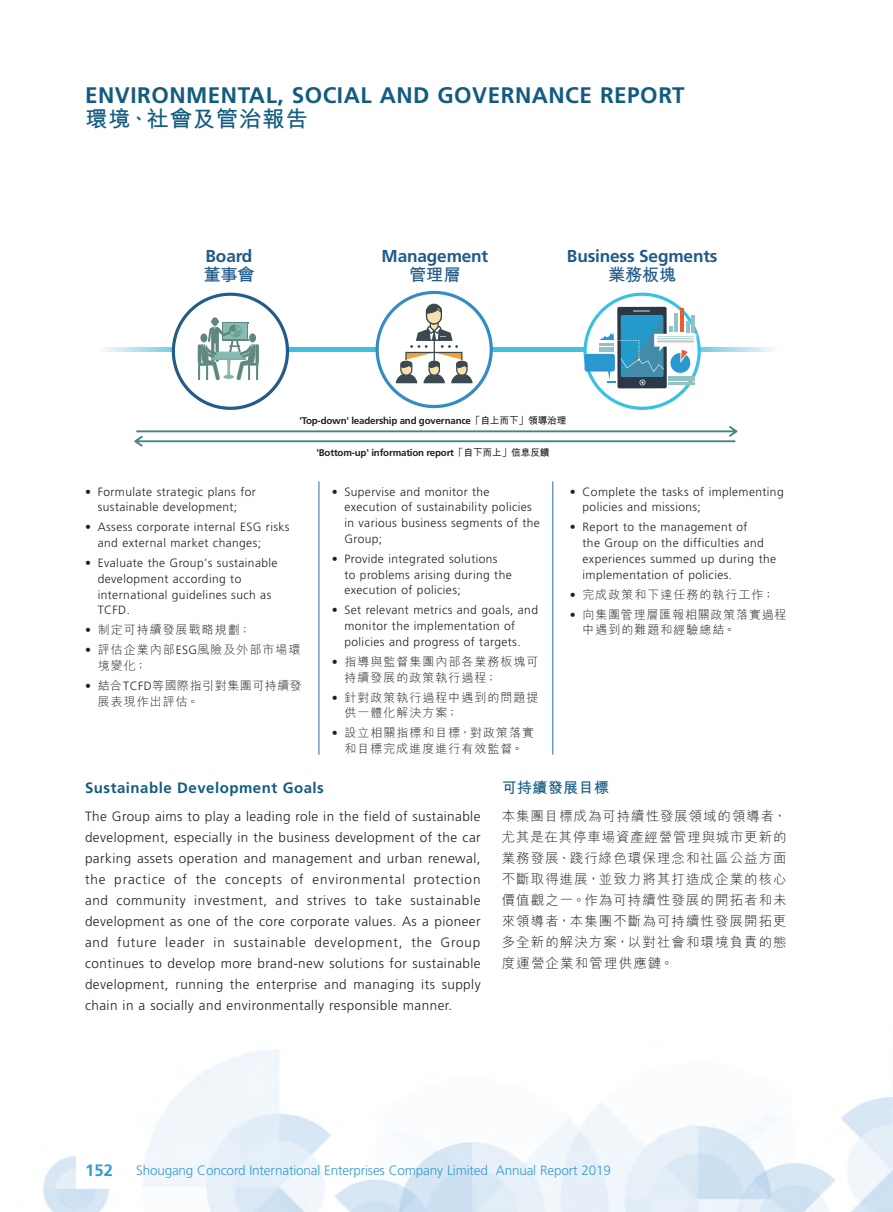
<style>
.page{position:relative;width:893px;height:1212px;background:#fff}
.page>*{position:absolute;margin:0;border:0;box-sizing:border-box;transform-origin:0 0}
.t1{font:700 22.5px "Frutiger LT Std";letter-spacing:.025em;color:#135c80}
.t2{font:700 22.5px "M Hei HK";letter-spacing:.03em;color:#135c80}
.t3{font:700 17.25px/19.5px "Frutiger LT Std";letter-spacing:-.01em;color:#215a89;text-align:center}
.t4{font:700 16.5px "Frutiger LT Std";color:#349bd3}
.Heading_2{font:700 15px "Frutiger LT Std";letter-spacing:.035em;color:#135c80}
.C_Heading_2{font:700 15px "M Hei HK";letter-spacing:.03em;color:#135c80}
.Body_Text{font:300 13.5px/21px "Frutiger LT Std";letter-spacing:.035em;color:#231f20;text-align:justify}
.C_Body_Text{font:300 13.5px/21px "M Hei HK";letter-spacing:.075em;color:#231f20;text-align:justify}
.t5{font:300 13.5px "Frutiger LT Std";letter-spacing:-.01em;color:#349bd3}
.Body_Text-2{font:300 12px/15.8px "Frutiger LT Std";letter-spacing:.035em;color:#231f20}
.Body_Text-3{font:300 12px/15.8px "M Hei HK";letter-spacing:.085em;color:#231f20}
.Body_Text-4{font:300 12px/15.8px "M Hei HK";letter-spacing:.065em;color:#231f20}
.Body_Text-5{font:300 12px/15.8px "M Hei HK";letter-spacing:.045em;color:#231f20}
.t6{font:700 9.75px "Frutiger LT Std";letter-spacing:-.02em;color:#231f20}
.s1{font-family:"M Hei HK"}
.s2{font-family:"Frutiger LT Std"}
</style>
<div class="page">
<img style="left:43px;top:290px;width:850px;height:922px">
<svg style="left:95px;top:348px;width:682px;height:3px"></svg>
<svg style="left:172px;top:293px;width:117px;height:117px"></svg>
<svg style="left:376px;top:291px;width:117px;height:117px"></svg>
<svg style="left:583px;top:293px;width:118px;height:117px"></svg>
<svg style="left:134px;top:426px;width:603px;height:21px"></svg>
<hr style="left:319px;top:481px;width:1px;height:274px;background:#226db6">
<hr style="left:553px;top:481px;width:1px;height:274px;background:#226db6">
<h1 class="t1" style="left:85px;top:82px;width:601px">ENVIRONMENTAL, SOCIAL AND GOVERNANCE REPORT</h1>
<h1 class="t2" style="left:85px;top:103px;width:224px">環境、社會及管治報告</h1>
<p class="t3" style="left:203px;top:246px;width:53px;text-align:left">Board<span class="s1">董事會</span></p>
<p class="t3" style="left:382px;top:246px;width:108px">Management<span class="s1">管理層</span></p>
<p class="t3" style="left:567px;top:246px;width:152px">Business Segments<span class="s1">業務板塊</span></p>
<p class="t6" style="left:299px;top:415px;width:269px">'Top-down' leadership and governance<span class="s1">「自上而下」領導治理</span></p>
<p class="t6" style="left:316px;top:447px;width:235px">'Bottom-up' information report<span class="s1">「自下而上」信息反饋</span></p>
<p class="Body_Text-2" style="left:85px;top:484px;width:172px;text-align:center">• Formulate strategic plans for sustainable development;</p>
<p class="Body_Text-2" style="left:98px;top:519px;width:193px;text-indent:-13px">• Assess corporate internal ESG risks and external market changes;</p>
<p class="Body_Text-2" style="left:98px;top:555px;width:181px;text-indent:-13px">• Evaluate the Group’s sustainable development according to international guidelines such as<br>TCFD.</p>
<p class="Body_Text-3" style="left:85px;top:622px;width:167px"><span class="s2">•</span> 制定可持續發展戰略規劃；</p>
<p class="Body_Text-3" style="left:98px;top:642px;width:204px;text-indent:-13px"><span class="s2">•</span> 評估企業內部<span class="s2">ESG</span>風險及外部市場環境變化；</p>
<p class="Body_Text-5" style="left:98px;top:678px;width:206px;text-indent:-13px"><span class="s2">•</span> 結合<span class="s2">TCFD</span>等國際指引對集團可持續發展表現作出評估。</p>
<p class="Body_Text-2" style="left:344px;top:484px;width:197px;text-indent:-13px">• Supervise and monitor the execution of sustainability policies in various business segments of the<br>Group;</p>
<p class="Body_Text-2" style="left:344px;top:551px;width:169px;text-indent:-13px">• Provide integrated solutions<br>to problems arising during the execution of policies;</p>
<p class="Body_Text-2" style="left:344px;top:602px;width:195px;text-indent:-13px">• Set relevant metrics and goals, and monitor the implementation of policies and progress of targets.</p>
<p class="Body_Text-3" style="left:344px;top:653px;width:195px;text-indent:-13px"><span class="s2">•</span> 指導與監督集團內部各業務板塊可持續發展的政策執行過程；</p>
<p class="Body_Text-3" style="left:344px;top:689px;width:195px;text-indent:-13px"><span class="s2">•</span> 針對政策執行過程中遇到的問題提供一體化解決方案；</p>
<p class="Body_Text-3" style="left:332px;top:725px;width:204px;text-align:center"><span class="s2">•</span> 設立相關指標和目標，對政策落實和目標完成進度進行有效監督。</p>
<p class="Body_Text-2" style="left:583px;top:484px;width:203px;text-indent:-13px">• Complete the tasks of implementing policies and missions;</p>
<p class="Body_Text-2" style="left:583px;top:519px;width:195px;text-indent:-13px">• Report to the management of<br>the Group on the difficulties and experiences summed up during the implementation of policies.</p>
<p class="Body_Text-3" style="left:570px;top:586px;width:206px"><span class="s2">•</span> 完成政策和下達任務的執行工作；</p>
<p class="Body_Text-4" style="left:583px;top:606px;width:206px;text-indent:-13px"><span class="s2">•</span> 向集團管理層匯報相關政策落實過程中遇到的難題和經驗總結。</p>
<p class="Heading_2" style="left:85px;top:779px;width:240px">Sustainable Development Goals</p>
<p class="Body_Text" style="left:85px;top:806px;width:397px">The Group aims to play a leading role in the field of sustainable development, especially in the business development of the car parking assets operation and management and urban renewal, the practice of the concepts of environmental protection and community investment, and strives to take sustainable development as one of the core corporate values. As a pioneer and future leader in sustainable development, the Group continues to develop more brand-new solutions for sustainable development, running the enterprise and managing its supply chain in a socially and environmentally responsible manner.</p>
<p class="C_Heading_2" style="left:502px;top:777px;width:109px">可持續發展目標</p>
<p class="C_Body_Text" style="left:502px;top:805px;width:286px">本集團目標成為可持續性發展領域的領導者，尤其是在其停車場資產經營管理與城市更新的業務發展、踐行綠色環保理念和社區公益方面不斷取得進展，並致力將其打造成企業的核心價值觀之一。作為可持續性發展的開拓者和未來領導者，本集團不斷為可持續性發展開拓更多全新的解決方案，以對社會和環境負責的態度運營企業和管理供應鏈。</p>
<h3 class="t4" style="left:85px;top:1161px;width:29px">152</h3>
<p class="t5" style="left:136px;top:1162px;width:476px">Shougang Concord International Enterprises Company Limited Annual Report 2019</p>
</div>
